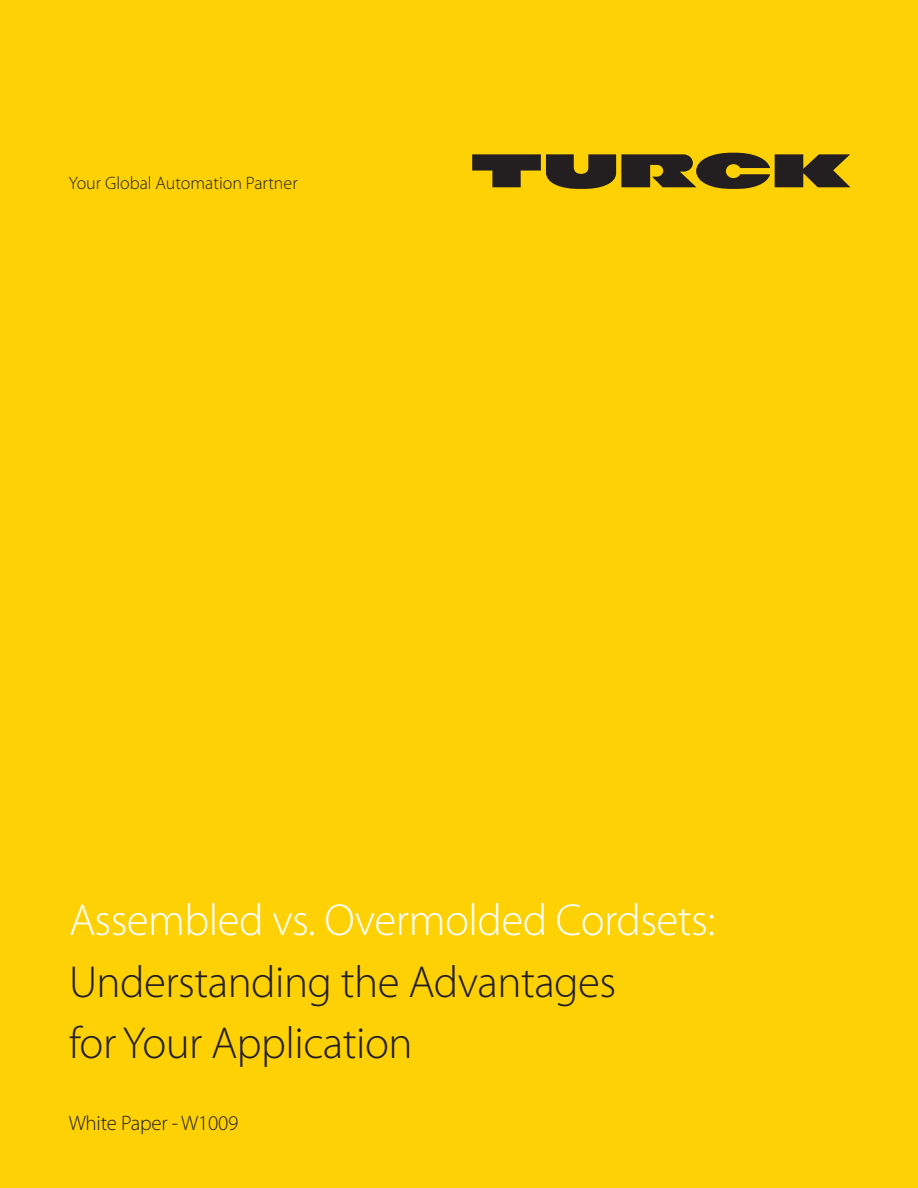
<style>
.page{position:relative;width:918px;height:1188px;background:#fed105}
.page>*{position:absolute;margin:0;border:0;box-sizing:border-box;transform-origin:0 0}
.t1{font:300 45px/61.5px "Myriad Pro";letter-spacing:-.01em;color:#231f20}
.t2{font:300 45px "Myriad Pro";letter-spacing:-.01em;color:#fff}
.t3{font:300 21px "Myriad Pro";letter-spacing:-.01em;color:#231f20}
.t4{font:300 18px "Myriad Pro";color:#231f20}
</style>
<div class="page">
<svg style="left:472px;top:153px;width:378px;height:36px"></svg>
<p class="t4" style="left:69px;top:173px;width:230px">Your Global Automation Partner</p>
<p class="t2" style="left:69px;top:895px;width:648px">Assembled vs. Overmolded Cordsets:</p>
<p class="t1" style="left:69px;top:952px;width:549px">Understanding the Advantages for Your Application</p>
<p class="t3" style="left:69px;top:1112px;width:171px">White Paper - W1009</p>
</div>
